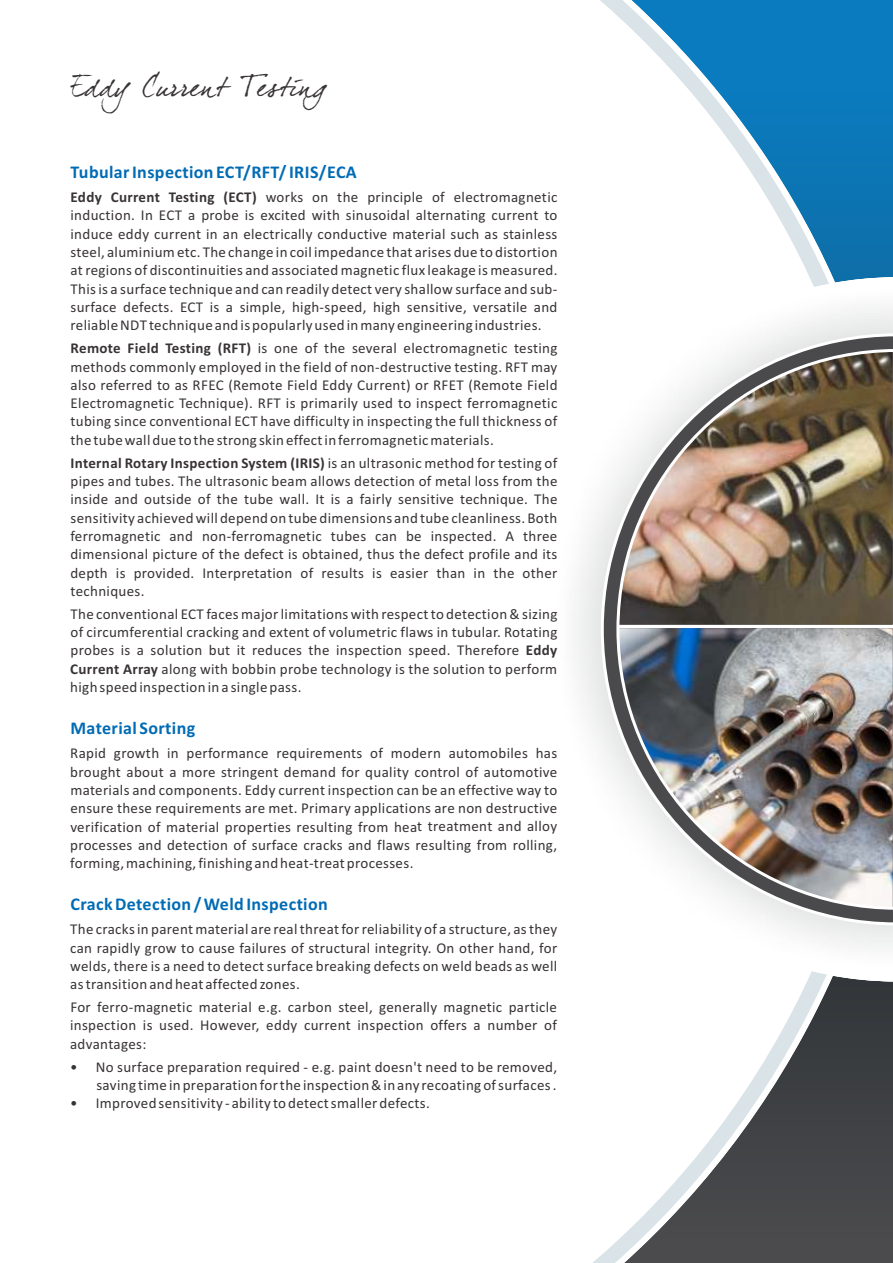
<style>
.page{position:relative;width:893px;height:1263px;background:#fff}
.page>*{position:absolute;margin:0;border:0;box-sizing:border-box;transform-origin:0 0}
.t1{font:27px "Dear Joefour";letter-spacing:.015em;color:#383336}
.t2{font:700 18px "Calibri";letter-spacing:.02em;color:#006bb5}
.t3{font:15px/18.3px "Calibri";letter-spacing:.02em;color:#383336;text-align:justify}
.s1{font-weight:700}
</style>
<div class="page">
<svg style="left:593px;top:0;width:300px;height:1263px"></svg>
<svg style="left:593px;top:277px;width:300px;height:704px"></svg>
<img style="left:593px;top:292px;width:60px;height:102px">
<img style="left:593px;top:394px;width:6px;height:37px">
<img style="left:593px;top:828px;width:14px;height:141px">
<img style="left:607px;top:927px;width:49px;height:42px">
<img style="left:656px;top:927px;width:49px;height:42px">
<img style="left:705px;top:949px;width:44px;height:20px">
<img style="left:653px;top:292px;width:192px;height:40px">
<img style="left:845px;top:292px;width:48px;height:40px">
<img style="left:575px;top:431px;width:24px;height:397px">
<img style="left:701px;top:927px;width:48px;height:22px">
<img style="left:749px;top:927px;width:96px;height:42px">
<img style="left:845px;top:927px;width:48px;height:42px">
<img style="left:558px;top:291px;width:242px;height:1px">
<img style="left:800px;top:291px;width:93px;height:1px">
<img style="left:599px;top:332px;width:294px;height:595px">
<h1 class="t1" style="left:72px;top:71px;width:257px">Eddy Current Testing</h1>
<p class="t2" style="left:71px;top:165px;width:288px">Tubular Inspection ECT/RFT/ IRIS/ECA</p>
<p class="t3" style="left:70px;top:189px;width:489px"><span class="s1">Eddy Current Testing (ECT)</span> works on the principle of electromagnetic induction. In ECT a probe is excited with sinusoidal alternating current to induce eddy current in an electrically conductive material such as stainless steel, aluminium etc. The change in coil impedance that arises due to distortion at regions of discontinuities and associated magnetic flux leakage is measured.<br>This is a surface technique and can readily detect very shallow surface and sub&shy;surface defects. ECT is a simple, high-speed, high sensitive, versatile and reliable NDT technique and is popularly used in many engineering industries.</p>
<p class="t3" style="left:70px;top:340px;width:489px"><span class="s1">Remote Field Testing (RFT)</span> is one of the several electromagnetic testing methods commonly employed in the field of non-destructive testing. RFT may also referred to as RFEC (Remote Field Eddy Current) or RFET (Remote Field Electromagnetic Technique). RFT is primarily used to inspect ferromagnetic tubing since conventional ECT have difficulty in inspecting the full thickness of the tube wall due to the strong skin effect in ferromagnetic materials.</p>
<p class="t3" style="left:70px;top:455px;width:489px"><span class="s1">Internal Rotary Inspection System (IRIS)</span> is an ultrasonic method for testing of pipes and tubes. The ultrasonic beam allows detection of metal loss from the inside and outside of the tube wall. It is a fairly sensitive technique. The sensitivity achieved will depend on tube dimensions and tube cleanliness. Both ferromagnetic and non-ferromagnetic tubes can be inspected. A three dimensional picture of the defect is obtained, thus the defect profile and its depth is provided. Interpretation of results is easier than in the other techniques.</p>
<p class="t3" style="left:70px;top:606px;width:489px">The conventional ECT faces major limitations with respect to detection &amp; sizing of circumferential cracking and extent of volumetric flaws in tubular. Rotating probes is a solution but it reduces the inspection speed. Therefore <span class="s1">Eddy Current Array</span> along with bobbin probe technology is the solution to perform high speed inspection in a single pass.</p>
<p class="t2" style="left:70px;top:721px;width:126px">Material Sorting</p>
<p class="t3" style="left:70px;top:745px;width:489px">Rapid growth in performance requirements of modern automobiles has brought about a more stringent demand for quality control of automotive materials and components. Eddy current inspection can be an effective way to ensure these requirements are met. Primary applications are non destructive verification of material properties resulting from heat treatment and alloy processes and detection of surface cracks and flaws resulting from rolling, forming, machining, finishing and heat-treat processes.</p>
<p class="t2" style="left:70px;top:897px;width:259px">Crack Detection / Weld Inspection</p>
<p class="t3" style="left:70px;top:921px;width:489px">The cracks in parent material are real threat for reliability of a structure, as they can rapidly grow to cause failures of structural integrity. On other hand, for welds, there is a need to detect surface breaking defects on weld beads as well as transition and heat affected zones.</p>
<p class="t3" style="left:70px;top:999px;width:488px">For ferro-magnetic material e.g. carbon steel, generally magnetic particle inspection is used. However, eddy current inspection offers a number of advantages:</p>
<p class="t3" style="left:70px;top:1059px;width:488px;text-align:right">• No surface preparation required - e.g. paint doesn't need to be removed, saving time in preparation for the inspection &amp; in any recoating of surfaces .</p>
<p class="t3" style="left:70px;top:1095px;width:361px">• Improved sensitivity - ability to detect smaller defects.</p>
</div>
